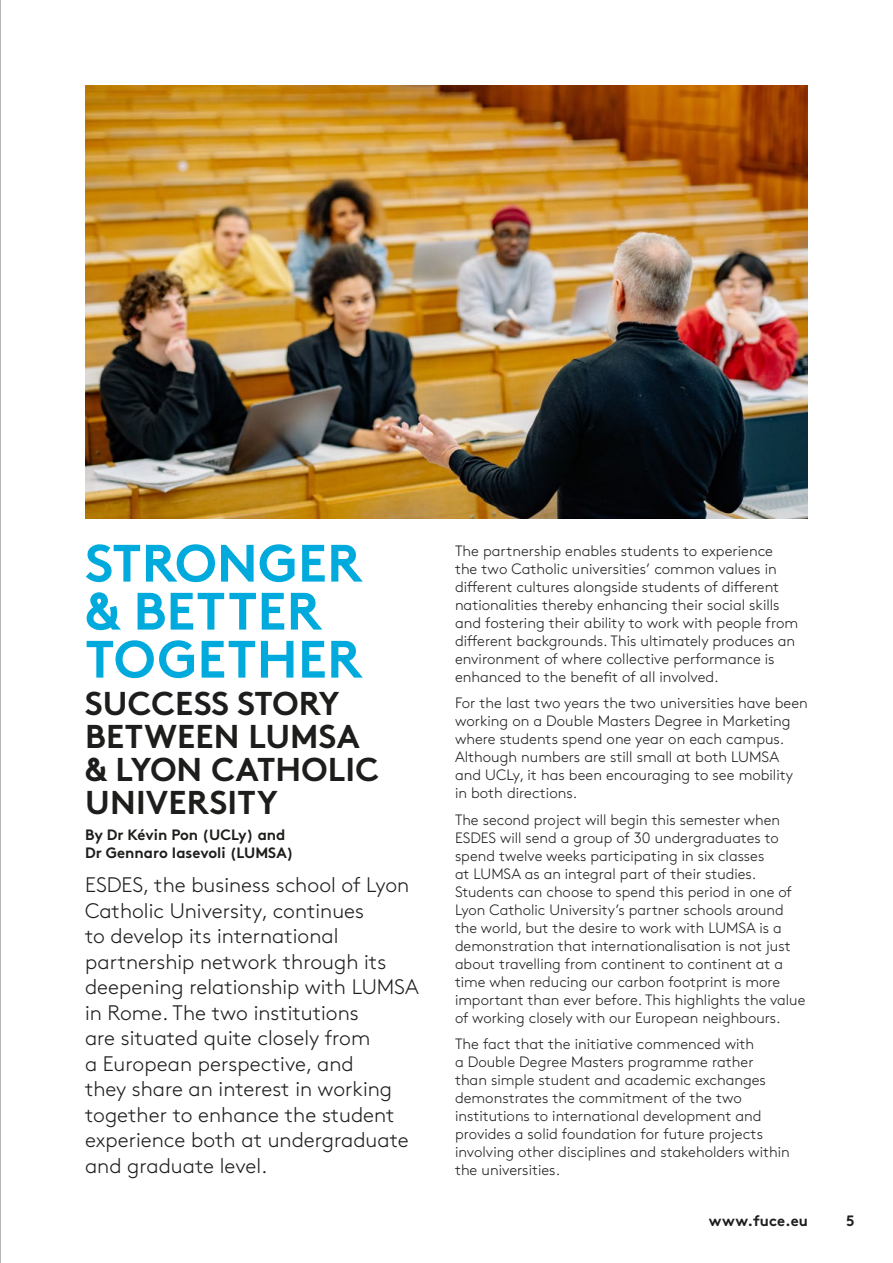
<style>
.page{position:relative;width:893px;height:1263px;background:#fff}
.page>*{position:absolute;margin:0;border:0;box-sizing:border-box;transform-origin:0 0}
.t1{font:700 52.5px/48px "Brown";letter-spacing:.005em;color:#00aadc}
.NIB_-_Title{font:700 33px/33px "Brown";letter-spacing:.005em;color:#1d1d1b}
.First_Para{font:300 21px/25.5px "Brown";color:#1d1d1b}
.t2{font:300 15px/18px "Brown";color:#1d1d1b}
.t3{font:700 15px/18px "Brown";color:#1d1d1b}
</style>
<div class="page">
<img style="left:85px;top:85px;width:723px;height:434px">
<hr style="left:0;top:0;width:1px;height:1263px;background:#9d9d9c">
<p class="t1" style="left:85px;top:534px;width:278px">STRONGER &amp; BETTER<br>TOGETHER</p>
<p class="NIB_-_Title" style="left:85px;top:683px;width:295px">SUCCESS STORY<br>BETWEEN LUMSA &amp; LYON CATHOLIC<br>UNIVERSITY</p>
<p class="t3" style="left:85px;top:824px;width:210px">By Dr Kévin Pon (UCLy) and<br>Dr Gennaro Iasevoli (LUMSA)</p>
<p class="First_Para" style="left:85px;top:871px;width:335px">ESDES, the business school of Lyon<br>Catholic University, continues<br>to develop its international partnership network through its deepening relationship with LUMSA in Rome. The two institutions<br>are situated quite closely from<br>a European perspective, and<br>they share an interest in working together to enhance the student experience both at undergraduate and graduate level.</p>
<p class="t2" style="left:455px;top:540px;width:345px">The partnership enables students to experience the two Catholic universities’ common values in different cultures alongside students of different nationalities thereby enhancing their social skills and fostering their ability to work with people from different backgrounds. This ultimately produces an environment of where collective performance is enhanced to the benefit of all involved.</p>
<p class="t2" style="left:455px;top:693px;width:354px">For the last two years the two universities have been working on a Double Masters Degree in Marketing where students spend one year on each campus.<br>Although numbers are still small at both LUMSA and UCLy, it has been encouraging to see mobility in both directions.</p>
<p class="t2" style="left:455px;top:809px;width:352px">The second project will begin this semester when ESDES will send a group of 30 undergraduates to spend twelve weeks participating in six classes<br>at LUMSA as an integral part of their studies.<br>Students can choose to spend this period in one of Lyon Catholic University’s partner schools around the world, but the desire to work with LUMSA is a demonstration that internationalisation is not just about travelling from continent to continent at a time when reducing our carbon footprint is more important than ever before. This highlights the value of working closely with our European neighbours.</p>
<p class="t2" style="left:455px;top:1034px;width:336px">The fact that the initiative commenced with<br>a Double Degree Masters programme rather<br>than simple student and academic exchanges demonstrates the commitment of the two institutions to international development and provides a solid foundation for future projects involving other disciplines and stakeholders within the universities.</p>
<p class="t3" style="left:709px;top:1210px;width:101px">www.fuce.eu</p>
<p class="t3" style="left:846px;top:1210px;width:10px">5</p>
</div>
